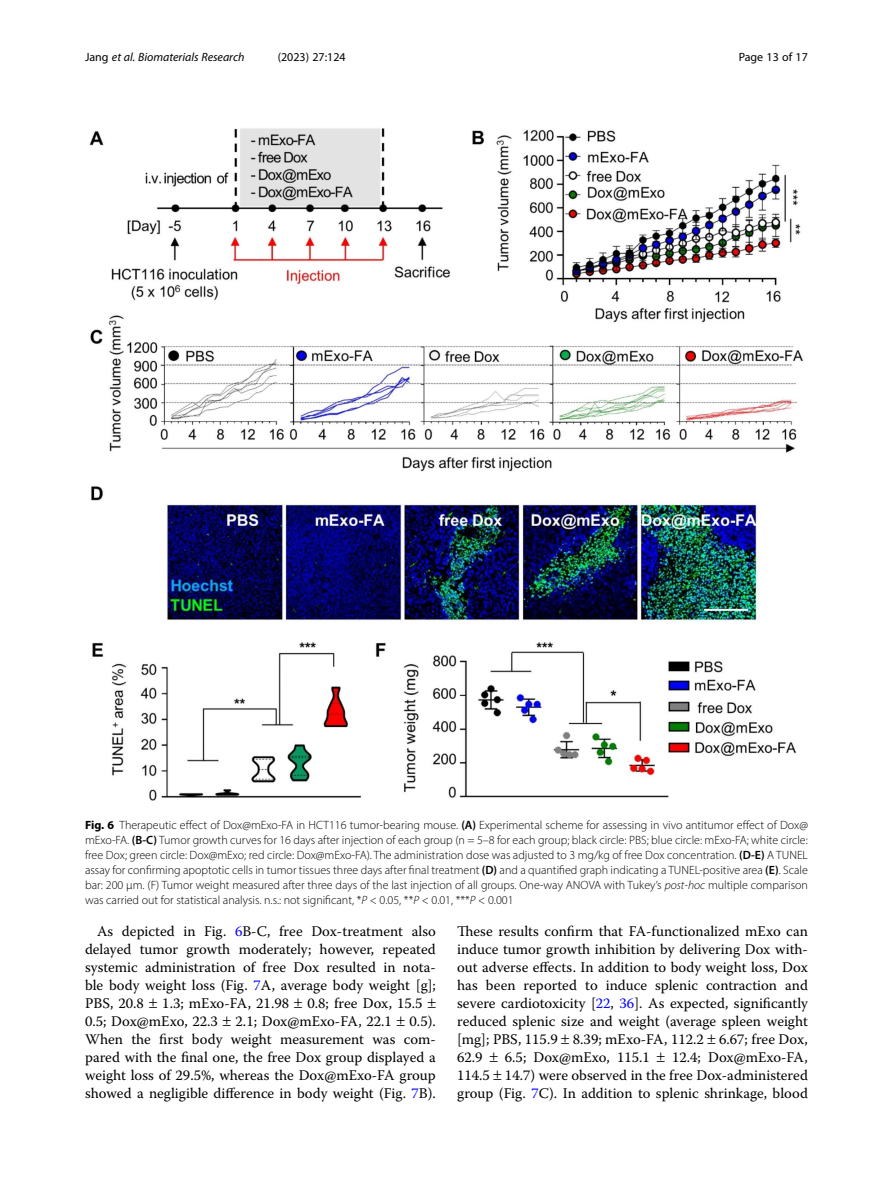
<style>
.page{position:relative;width:893px;height:1191px;background:#fff}
.page>*{position:absolute;margin:0;border:0;box-sizing:border-box;transform-origin:0 0}
.Body_Text_Indent{font:14.7px/18px "Warnock Pro";color:#000;text-align:justify}
.Figure_Caption{font:300 12px/15px "Myriad Pro";color:#000;text-align:justify}
.t1{font:italic 12px "Myriad Pro";color:#000}
.t2{font:12px "Myriad Pro";color:#000}
.s1{font-style:normal}
.s2{font-weight:700}
.s3{font-weight:600}
.s4{font-style:italic}
.s5{color:#00f}
</style>
<div class="page">
<img style="left:89px;top:128px;width:714px;height:673px">
<p class="t1" style="left:85px;top:50px;width:161px"><span class="s1">Jang</span> et al. Biomaterials Research</p>
<p class="t2" style="left:278px;top:50px;width:70px">(2023) 27:124</p>
<p class="t2" style="left:739px;top:50px;width:71px">Page 13 of 17</p>
<p class="Figure_Caption" style="left:85px;top:817px;width:724px"><span class="s2">Fig. 6</span> Therapeutic effect of Dox@mExo-FA in HCT116 tumor-bearing mouse. <span class="s3">(A)</span> Experimental scheme for assessing in vivo antitumor effect of Dox@ mExo-FA. <span class="s3">(B-C)</span> Tumor growth curves for 16 days after injection of each group (n = 5–8 for each group; black circle: PBS; blue circle: mExo-FA; white circle: free Dox; green circle: Dox@mExo; red circle: Dox@mExo-FA). The administration dose was adjusted to 3 mg/kg of free Dox concentration. <span class="s3">(D-E)</span> A TUNEL assay for confirming apoptotic cells in tumor tissues three days after final treatment <span class="s3">(D)</span> and a quantified graph indicating a TUNEL-positive area <span class="s3">(E)</span>. Scale bar: 200 μm. (F) Tumor weight measured after three days of the last injection of all groups. One-way ANOVA with Tukey’s <span class="s4">post-hoc</span> multiple comparison was carried out for statistical analysis. n.s.: not significant, *<span class="s4">P</span> &lt; 0.05, **<span class="s4">P</span> &lt; 0.01, ***<span class="s4">P</span> &lt; 0.001</p>
<p class="Body_Text_Indent" style="left:85px;top:922px;width:352px;text-align:left;text-indent:12px">As depicted in Fig. <span class="s5">6</span>B-C, free Dox-treatment also delayed tumor growth moderately; however, repeated systemic administration of free Dox resulted in nota&shy;ble body weight loss (Fig. <span class="s5">7</span>A, average body weight [g]; PBS, 20.8 1.3; mExo-FA, 21.98 0.8; free Dox, 15.5<br>0.5; Dox@mExo, 22.3 2.1; Dox@mExo-FA, 22.1 0.5).<br>When the first body weight measurement was com&shy;pared with the final one, the free Dox group displayed a weight loss of 29.5%, whereas the Dox@mExo-FA group showed a negligible difference in body weight (Fig. <span class="s5">7</span>B).</p>
<p class="Body_Text_Indent" style="left:457px;top:922px;width:352px">These results confirm that FA-functionalized mExo can induce tumor growth inhibition by delivering Dox with&shy;out adverse effects. In addition to body weight loss, Dox has been reported to induce splenic contraction and severe cardiotoxicity [<span class="s5">22</span>, <span class="s5">36</span>]. As expected, significantly reduced splenic size and weight (average spleen weight [mg]; PBS, 115.9 8.39; mExo-FA, 112.2 6.67; free Dox, 62.9</p>
<p class="Body_Text_Indent" style="left:457px;top:1048px;width:352px;text-indent:215px">12.4; Dox@mExo-FA, 114.5 14.7) were observed in the free Dox-administered group (Fig. <span class="s5">7</span>C). In addition to splenic shrinkage, blood</p>
<p class="Body_Text_Indent" style="left:505px;top:1048px;width:146px">6.5; Dox@mExo, 115.1</p>
</div>
